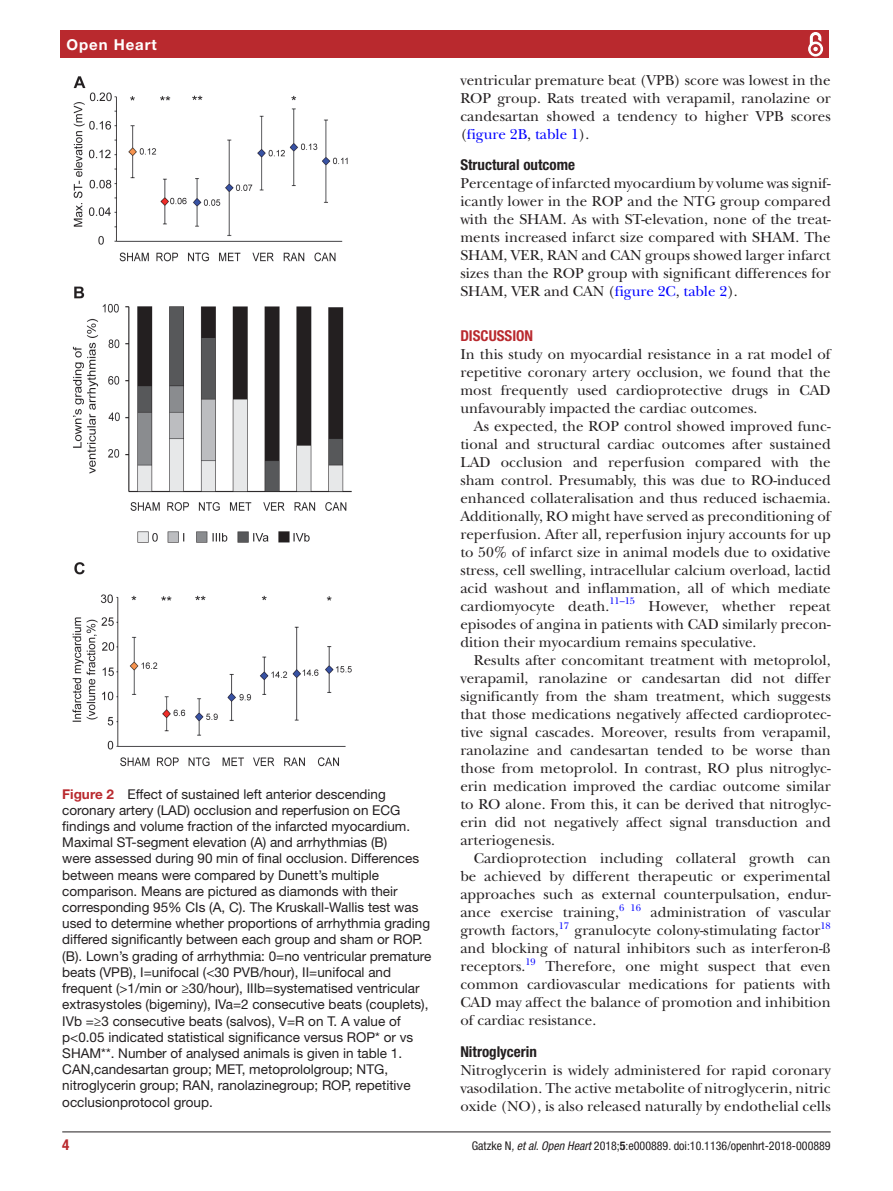
<style>
.page{position:relative;width:893px;height:1191px;background:#fff}
.page>*{position:absolute;margin:0;border:0;box-sizing:border-box;transform-origin:0 0}
.t1{font:15px/18px "New Baskerville";color:#231f20;text-align:justify}
.t2{font:700 condensed 15px "Helvetica Neue LT Std";color:#231f20}
.t3{font:700 condensed 15px "Helvetica Neue LT Std";color:#b9292e}
.t4{font:700 15px "Helvetica Neue LT Std";letter-spacing:.065em;color:#fff}
.t5{font:13.5px/16.2px "Helvetica Neue LT Std";color:#231f20}
.t6{font:condensed 12px "Helvetica Neue LT Std";color:#231f20}
.t7{font:9.9px "New Baskerville";color:#00f}
.s1{font-weight:700;color:#b9292e}
.s2{color:#00f}
.s3{font-style:italic}
.s4{font-weight:700}
</style>
<div class="page">
<div style="left:61px;top:31px;width:768px;height:27px;background:#b9292e"></div>
<hr style="left:62px;top:1131px;width:769px;height:1px;background:#231f20">
<svg style="left:808px;top:32px;width:15px;height:25px"></svg>
<div style="left:812px;top:45px;width:7px;height:8px;border:1px solid #b9292e;border-radius:50%"></div>
<img style="left:72px;top:76px;width:280px;height:691px">
<p class="t4" style="left:66px;top:35px;width:92px">Open Heart</p>
<p class="t5" style="left:62px;top:785px;width:371px"><span class="s1">Figure 2</span> Effect of sustained left anterior descending coronary artery (LAD) occlusion and reperfusion on ECG findings and volume fraction of the infarcted myocardium.<br>Maximal ST-segment elevation (A) and arrhythmias (B)<br>were assessed during 90 min of final occlusion. Differences between means were compared by Dunett’s multiple comparison. Means are pictured as diamonds with their corresponding 95% CIs (A, C). The Kruskall-Wallis test was used to determine whether proportions of arrhythmia grading differed significantly between each group and sham or ROP. (B). Lown’s grading of arrhythmia: 0=no ventricular premature beats (VPB), I=unifocal (&lt;30 PVB/hour), II=unifocal and frequent (&gt;1/min or ≥30/hour), IIIb=systematised ventricular extrasystoles (bigeminy), IVa=2 consecutive beats (couplets), IVb =≥3 consecutive beats (salvos), V=R on T. A value of p&lt;0.05 indicated statistical significance versus ROP* or vs SHAM**. Number of analysed animals is given in table 1.<br>CAN,candesartan group; MET, metoprololgroup; NTG, nitroglycerin group; RAN, ranolazinegroup; ROP, repetitive occlusionprotocol group.</p>
<p class="t1" style="left:460px;top:71px;width:372px">ventricular premature beat (VPB) score was lowest in the ROP group. Rats treated with verapamil, ranolazine or candesartan showed a tendency to higher VPB scores (<span class="s2">figure 2B</span>, <span class="s2">table 1</span>).</p>
<p class="t2" style="left:460px;top:156px;width:116px">Structural outcome</p>
<p class="t1" style="left:460px;top:174px;width:372px">Percentage of infarcted myocardium by volume was signif&shy;icantly lower in the ROP and the NTG group compared with the SHAM. As with ST-elevation, none of the treat&shy;ments increased infarct size compared with SHAM. The SHAM, VER, RAN and CAN groups showed larger infarct sizes than the ROP group with significant differences for SHAM, VER and CAN (<span class="s2">figure 2C</span>, <span class="s2">table 2</span>).</p>
<p class="t3" style="left:460px;top:327px;width:74px">Discussion</p>
<p class="t1" style="left:460px;top:345px;width:372px">In this study on myocardial resistance in a rat model of repetitive coronary artery occlusion, we found that the most frequently used cardioprotective drugs in CAD unfavourably impacted the cardiac outcomes.</p>
<p class="t1" style="left:460px;top:417px;width:372px;text-indent:14px">As expected, the ROP control showed improved func&shy;tional and structural cardiac outcomes after sustained LAD occlusion and reperfusion compared with the sham control. Presumably, this was due to RO-induced enhanced collateralisation and thus reduced ischaemia.<br>Additionally, RO might have served as preconditioning of reperfusion. After all, reperfusion injury accounts for up to 50% of infarct size in animal models due to oxidative stress, cell swelling, intracellular calcium overload, lactid acid washout and inflammation, all of which mediate cardiomyocyte death.</p>
<p class="t7" style="left:609px;top:595px;width:27px">11–15</p>
<p class="t1" style="left:460px;top:597px;width:372px;text-indent:188px">However, whether repeat episodes of angina in patients with CAD similarly precon&shy;dition their myocardium remains speculative.</p>
<p class="t1" style="left:460px;top:651px;width:372px;text-indent:13px">Results after concomitant treatment with metoprolol, verapamil, ranolazine or candesartan did not differ significantly from the sham treatment, which suggests that those medications negatively affected cardioprotec&shy;tive signal cascades. Moreover, results from verapamil, ranolazine and candesartan tended to be worse than those from metoprolol. In contrast, RO plus nitroglyc&shy;erin medication improved the cardiac outcome similar to RO alone. From this, it can be derived that nitroglyc&shy;erin did not negatively affect signal transduction and arteriogenesis.</p>
<p class="t1" style="left:460px;top:849px;width:372px;text-indent:13px">Cardioprotection including collateral growth can be achieved by different therapeutic or experimental approaches such as external counterpulsation, endur&shy;ance exercise training,</p>
<p class="t7" style="left:619px;top:901px;width:23px">6 16</p>
<p class="t1" style="left:650px;top:903px;width:182px">administration of vascular</p>
<p class="t7" style="left:559px;top:919px;width:12px">17</p>
<p class="t1" style="left:575px;top:921px;width:247px">granulocyte colony-stimulating factor</p>
<p class="t7" style="left:820px;top:919px;width:12px">18</p>
<p class="t1" style="left:460px;top:939px;width:372px">and blocking of natural inhibitors such as interferon-ß receptors.</p>
<p class="t1" style="left:460px;top:921px;width:100px">growth factors,</p>
<p class="t7" style="left:525px;top:955px;width:12px">19</p>
<p class="t1" style="left:460px;top:957px;width:372px;text-indent:85px">Therefore, one might suspect that even common cardiovascular medications for patients with CAD may affect the balance of promotion and inhibition of cardiac resistance.</p>
<p class="t2" style="left:460px;top:1042px;width:78px">Nitroglycerin</p>
<p class="t1" style="left:460px;top:1061px;width:372px">Nitroglycerin is widely administered for rapid coronary vasodilation. The active metabolite of nitroglycerin, nitric oxide (NO), is also released naturally by endothelial cells</p>
<p class="t3" style="left:62px;top:1135px;width:9px">4</p>
<p class="t6" style="left:472px;top:1139px;width:361px">Gatzke N<span class="s3">, et al. Open Heart</span> 2018;<span class="s4">5</span>:e000889. doi:10.1136/openhrt-2018-000889</p>
</div>
